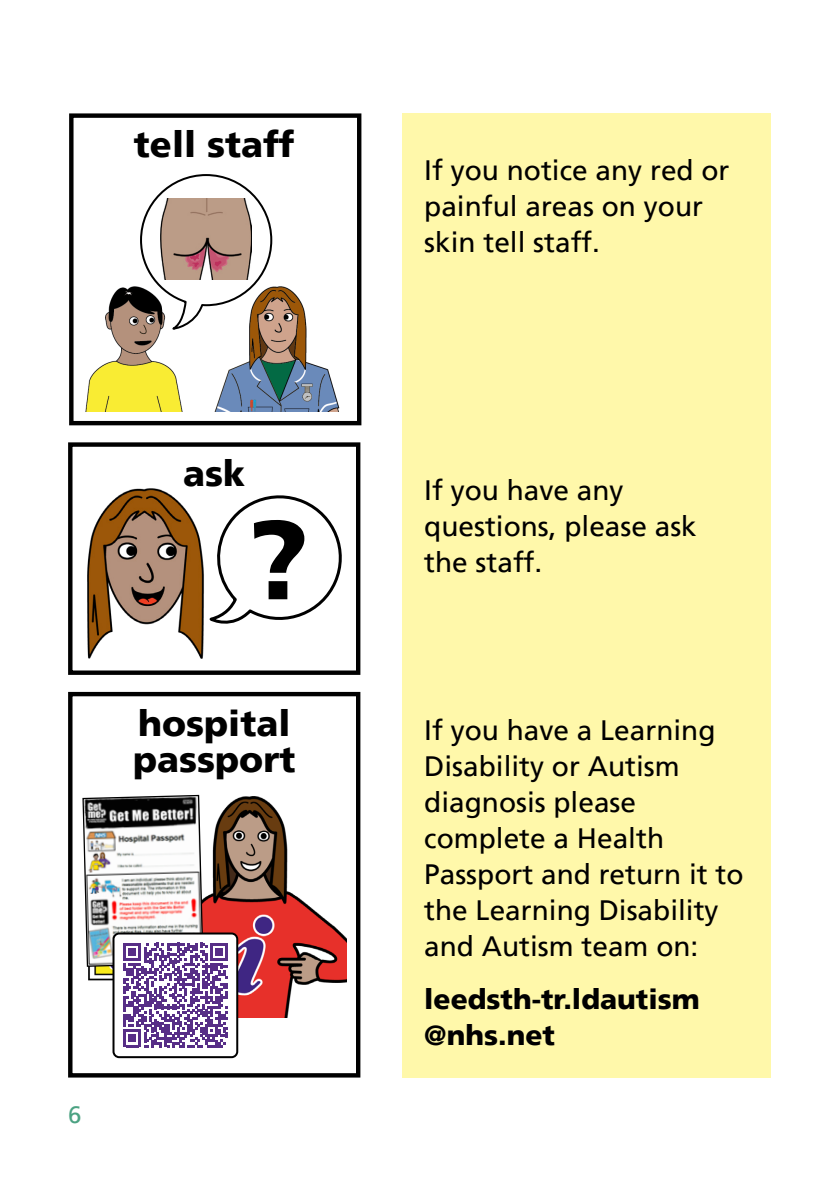
<style>
.page{position:relative;width:840px;height:1191px;background:#fff}
.page>*{position:absolute;margin:0;border:0;box-sizing:border-box;transform-origin:0 0}
.t1{font:900 111.6px "Frutiger LT";color:#000}
.t2{font:900 36px/36px "Frutiger LT";color:#000}
.t3{font:28px/36px "Frutiger LT";color:#000}
.t4{font:900 28px/36px "Frutiger LT";color:#000}
.t5{font:24px "Frutiger LT";color:#4ba282}
</style>
<div class="page">
<div style="left:401px;top:113px;width:369px;height:964px;background:#fff8aa"></div>
<img style="left:85px;top:286px;width:255px;height:125px">
<svg style="left:139px;top:174px;width:134px;height:203px"></svg>
<div style="left:69px;top:113px;width:292px;height:312px;border:4px solid #000"></div>
<img style="left:228px;top:796px;width:118px;height:221px">
<div style="left:68px;top:692px;width:292px;height:385px;border:4px solid #000"></div>
<div style="left:113px;top:933px;width:124px;height:124px;background:#fff;border-radius:6px"></div>
<div style="left:112px;top:932px;width:126px;height:126px;border:2px solid #000;border-radius:6px"></div>
<svg style="left:82px;top:794px;width:146px;height:253px"></svg>
<div style="left:68px;top:442px;width:292px;height:233px;border:4px solid #000"></div>
<img style="left:87px;top:488px;width:117px;height:170px">
<svg style="left:202px;top:488px;width:140px;height:143px"></svg>
<img style="left:161px;top:199px;width:90px;height:80px">
<p class="t2" style="left:134px;top:127px;width:162px">tell staff</p>
<p class="t2" style="left:183px;top:456px;width:63px">ask</p>
<h1 class="t1" style="left:246px;top:493px;width:64px">?</h1>
<p class="t2" style="left:133px;top:705px;width:164px">hospital passport</p>
<p class="t5" style="left:68px;top:1101px;width:15px">6</p>
<p class="t3" style="left:424px;top:152px;width:306px">If you notice any red or painful areas on your skin tell staff.</p>
<p class="t3" style="left:424px;top:472px;width:274px">If you have any questions, please ask the staff.</p>
<p class="t3" style="left:424px;top:712px;width:320px">If you have a Learning<br>Disability or Autism diagnosis please complete a Health<br>Passport and return it to the Learning Disability and Autism team on:</p>
<p class="t4" style="left:424px;top:981px;width:277px">leedsth-tr.ldautism @nhs.net</p>
</div>
